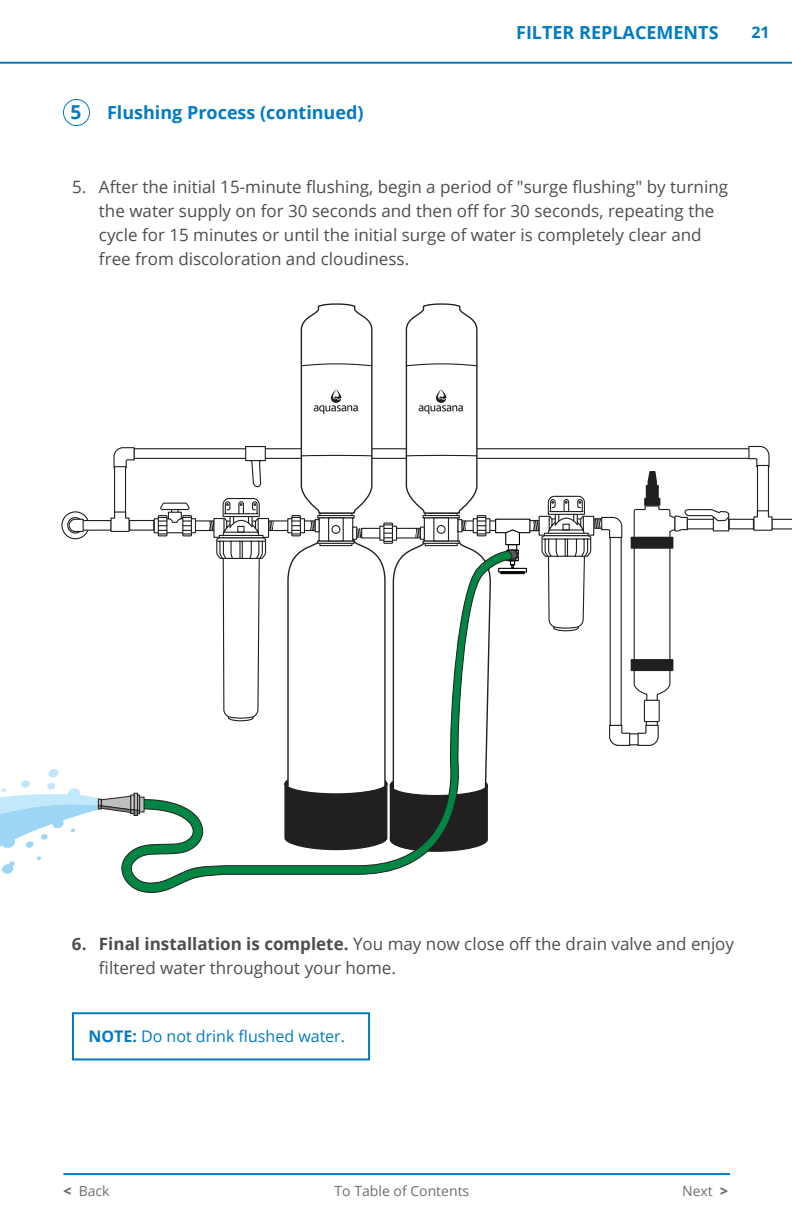
<style>
.page{position:relative;width:792px;height:1224px;background:#fff}
.page>*{position:absolute;margin:0;border:0;box-sizing:border-box;transform-origin:0 0}
.t1{font:700 19.2px "Open Sans";color:#007bc3}
.t2{font:700 18px "Open Sans";color:#007bc3}
.t3{font:17px/24px "Open Sans";color:#4d4d4f}
.t4{font:16px "Open Sans";color:#007bc3}
.t5{font:700 16px "Open Sans";color:#007bc3}
.t6{font:14px "Open Sans";color:#6d6e71}
.s1{font-weight:700}
.s2{font-weight:800}
</style>
<div class="page">
<hr style="left:0;top:62px;width:792px;height:2px;background:#007bc3">
<hr style="left:63px;top:1173px;width:667px;height:2px;background:#007bc3">
<div style="left:63px;top:99px;width:27px;height:27px;border:1px solid #007bc3;border-radius:50%"></div>
<div style="left:72px;top:1012px;width:298px;height:48px;border:2px solid #007bc3"></div>
<div style="left:134px;top:448px;width:617px;height:11px;background:#fff;border:1px solid #221f20"></div>
<div style="left:267px;top:520px;width:35px;height:11px;background:#fff;border:1px solid #221f20"></div>
<div style="left:192px;top:520px;width:24px;height:11px;background:#fff;border:1px solid #221f20"></div>
<svg style="left:154px;top:518px;width:42px;height:15px"></svg>
<div style="left:182px;top:515px;width:10px;height:21px;border:1px solid #221f20"></div>
<div style="left:158px;top:515px;width:9px;height:21px;border:1px solid #221f20"></div>
<svg style="left:158px;top:502px;width:33px;height:33px"></svg>
<div style="left:729px;top:519px;width:25px;height:10px;background:#fff;border:1px solid #221f20"></div>
<svg style="left:748px;top:445px;width:22px;height:23px"></svg>
<div style="left:757px;top:465px;width:12px;height:54px;background:#fff;border:1px solid #221f20"></div>
<svg style="left:753px;top:509px;width:39px;height:22px"></svg>
<svg style="left:62px;top:512px;width:27px;height:27px"></svg>
<div style="left:61px;top:511px;width:28px;height:28px;border:1px solid #221f20;border-radius:50%"></div>
<div style="left:67px;top:517px;width:17px;height:17px;border:1px solid #221f20;border-radius:50%"></div>
<div style="left:129px;top:520px;width:25px;height:11px;background:#fff;border:1px solid #221f20"></div>
<svg style="left:113px;top:447px;width:22px;height:22px"></svg>
<div style="left:114px;top:466px;width:12px;height:54px;background:#fff;border:1px solid #221f20"></div>
<svg style="left:68px;top:510px;width:62px;height:23px"></svg>
<svg style="left:209px;top:446px;width:65px;height:730px"></svg>
<svg style="left:125px;top:550px;width:159px;height:344px"></svg>
<svg style="left:140px;top:797px;width:4px;height:15px"></svg>
<svg style="left:0;top:768px;width:140px;height:112px"></svg>
<svg style="left:284px;top:303px;width:446px;height:572px"></svg>
<p class="t1" style="left:71px;top:99px;width:12px">5</p>
<p class="t2" style="left:107px;top:99px;width:258px">Flushing Process (continued)</p>
<p class="t2" style="left:516px;top:20px;width:204px">FILTER REPLACEMENTS</p>
<p class="t5" style="left:751px;top:20px;width:20px">21</p>
<p class="t3" style="left:99px;top:174px;width:631px;text-indent:-27px">5. After the initial 15-minute flushing, begin a period of "surge flushing" by turning the water supply on for 30 seconds and then off for 30 seconds, repeating the cycle for 15 minutes or until the initial surge of water is completely clear and free from discoloration and cloudiness.</p>
<p class="t3" style="left:99px;top:931px;width:637px;text-indent:-27px"><span class="s1">6. Final installation is complete.</span> You may now close off the drain valve and enjoy filtered water throughout your home.</p>
<p class="t4" style="left:88px;top:1025px;width:258px"><span class="s1">NOTE:</span> Do not drink flushed water.</p>
<p class="t6" style="left:64px;top:1181px;width:48px"><span class="s2">&lt;</span> Back</p>
<p class="t6" style="left:335px;top:1181px;width:136px">To Table of Contents</p>
<p class="t6" style="left:682px;top:1181px;width:47px">Next <span class="s2">&gt;</span></p>
</div>
